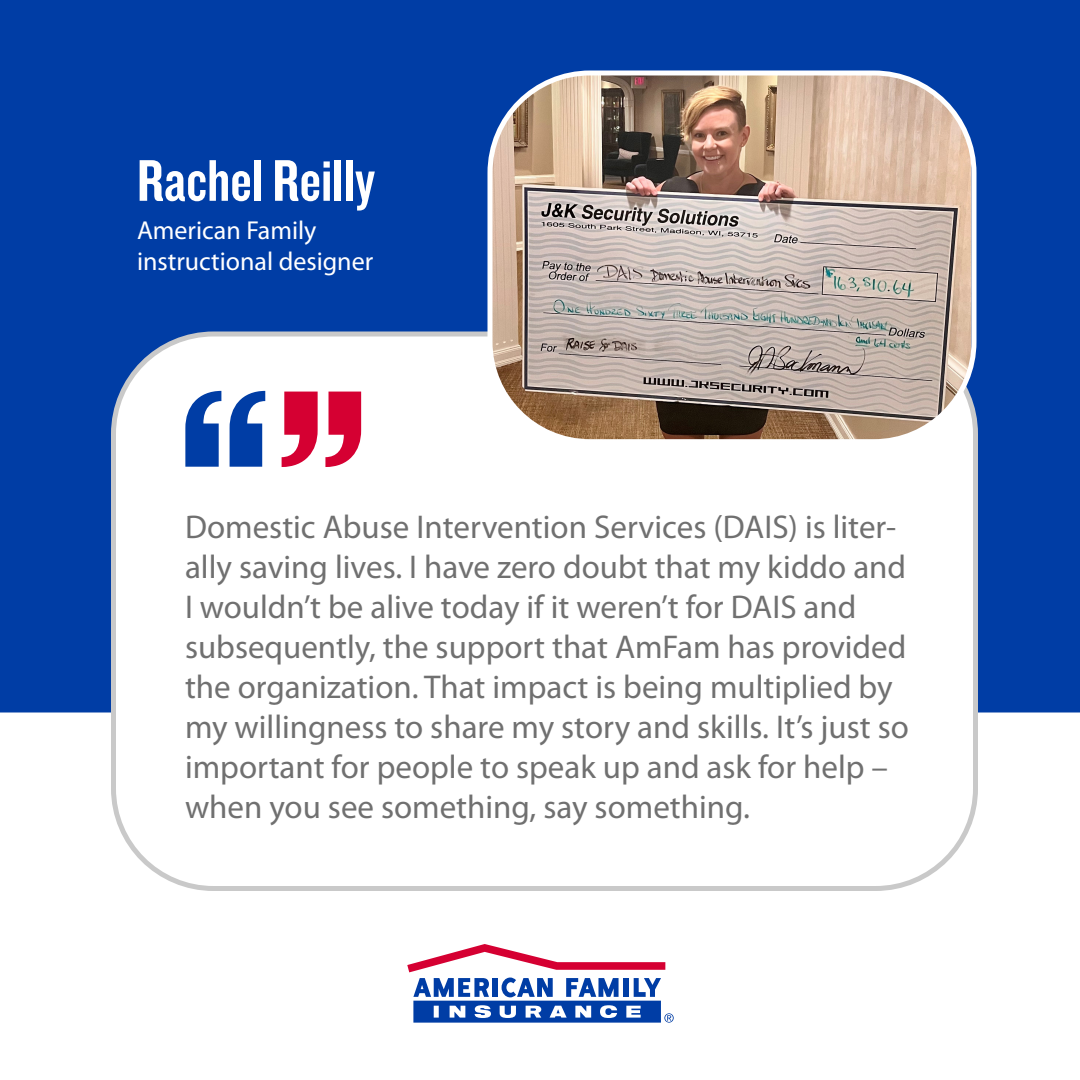
<style>
.page{position:relative;width:1080px;height:1080px;background:#fff}
.page>*{position:absolute;margin:0;border:0;box-sizing:border-box;transform-origin:0 0}
.t1{font:61px "Knockout 49 Liteweight";color:#fff}
.t2{font:33px/40px "Myriad Pro";color:#707070}
.t3{font:26px "Myriad Pro";color:#fff}
</style>
<div class="page">
<div style="left:0;top:0;width:1080px;height:712px;background:#003da5"></div>
<div style="left:114px;top:334px;width:862px;height:554px;background:#fff;border-radius:100px"></div>
<div style="left:111px;top:332px;width:867px;height:559px;border:5px solid #c9c9c9;border-radius:100px"></div>
<svg style="left:407px;top:944px;width:258px;height:28px"></svg>
<svg style="left:413px;top:978px;width:261px;height:45px"></svg>
<svg style="left:282px;top:392px;width:79px;height:75px"></svg>
<svg style="left:185px;top:391px;width:80px;height:76px"></svg>
<img style="left:490px;top:73px;width:482px;height:365px">
<div style="left:488px;top:70px;width:488px;height:374px;border:5px solid #fff;border-radius:100px"></div>
<p class="t1" style="left:137px;top:142px;width:240px">Rachel Reilly</p>
<p class="t3" style="left:137px;top:214px;width:181px">American Family</p>
<p class="t3" style="left:137px;top:245px;width:238px">instructional designer</p>
<p class="t2" style="left:185px;top:506px;width:725px">Domestic Abuse Intervention Services (DAIS) is liter&shy;ally saving lives. I have zero doubt that my kiddo and I wouldn’t be alive today if it weren’t for DAIS and subsequently, the support that AmFam has provided the organization. That impact is being multiplied by my willingness to share my story and skills. It’s just so important for people to speak up and ask for help – when you see something, say something.</p>
</div>
